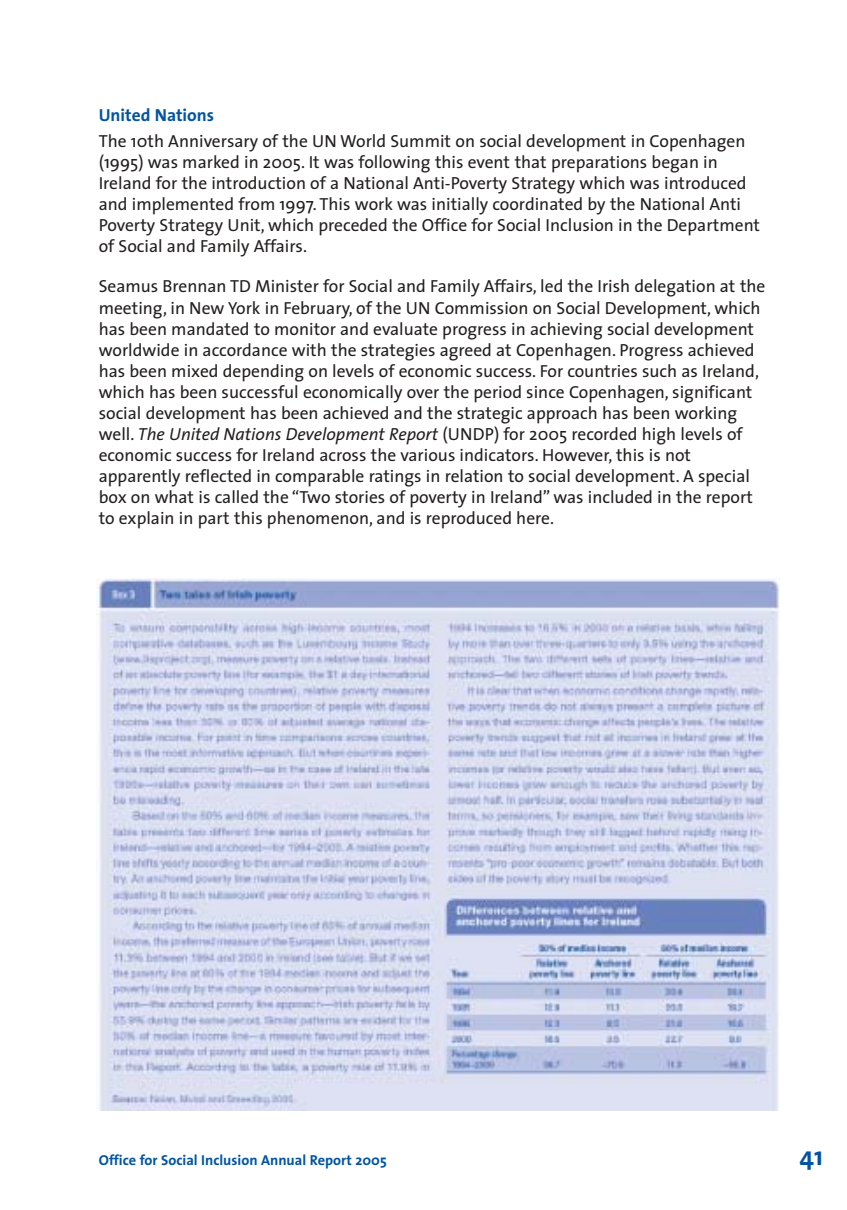
<style>
.page{position:relative;width:847px;height:1210px;background:#fff}
.page>*{position:absolute;margin:0;border:0;box-sizing:border-box;transform-origin:0 0}
.t1{font:700 26.25px "The Sans";color:#0054a3}
.t2{font:17.5px/21px "The Sans";color:#231f1f}
.t3{font:700 17.5px "The Sans";color:#0054a3}
.t4{font:700 14.35px "The Sans";color:#0054a3}
.s1{font-style:italic}
</style>
<div class="page">
<img style="left:96px;top:578px;width:683px;height:531px">
<p class="t3" style="left:99px;top:108px;width:117px">United Nations</p>
<p class="t2" style="left:99px;top:132px;width:663px">The 10th Anniversary of the UN World Summit on social development in Copenhagen (1995) was marked in 2005. It was following this event that preparations began in Ireland for the introduction of a National Anti-Poverty Strategy which was introduced and implemented from 1997. This work was initially coordinated by the National Anti Poverty Strategy Unit, which preceded the Office for Social Inclusion in the Department of Social and Family Affairs.</p>
<p class="t2" style="left:99px;top:278px;width:668px">Seamus Brennan TD Minister for Social and Family Affairs, led the Irish delegation at the meeting, in New York in February, of the UN Commission on Social Development, which has been mandated to monitor and evaluate progress in achieving social development worldwide in accordance with the strategies agreed at Copenhagen. Progress achieved has been mixed depending on levels of economic success. For countries such as Ireland, which has been successful economically over the period since Copenhagen, significant social development has been achieved and the strategic approach has been working well. <span class="s1">The United Nations Development Report</span> (UNDP) for 2005 recorded high levels of economic success for Ireland across the various indicators. However, this is not apparently reflected in comparable ratings in relation to social development. A special box on what is called the “Two stories of poverty in Ireland” was included in the report to explain in part this phenomenon, and is reproduced here.</p>
<p class="t4" style="left:99px;top:1154px;width:290px">Office for Social Inclusion Annual Report 2005</p>
<h1 class="t1" style="left:799px;top:1145px;width:25px">41</h1>
</div>
